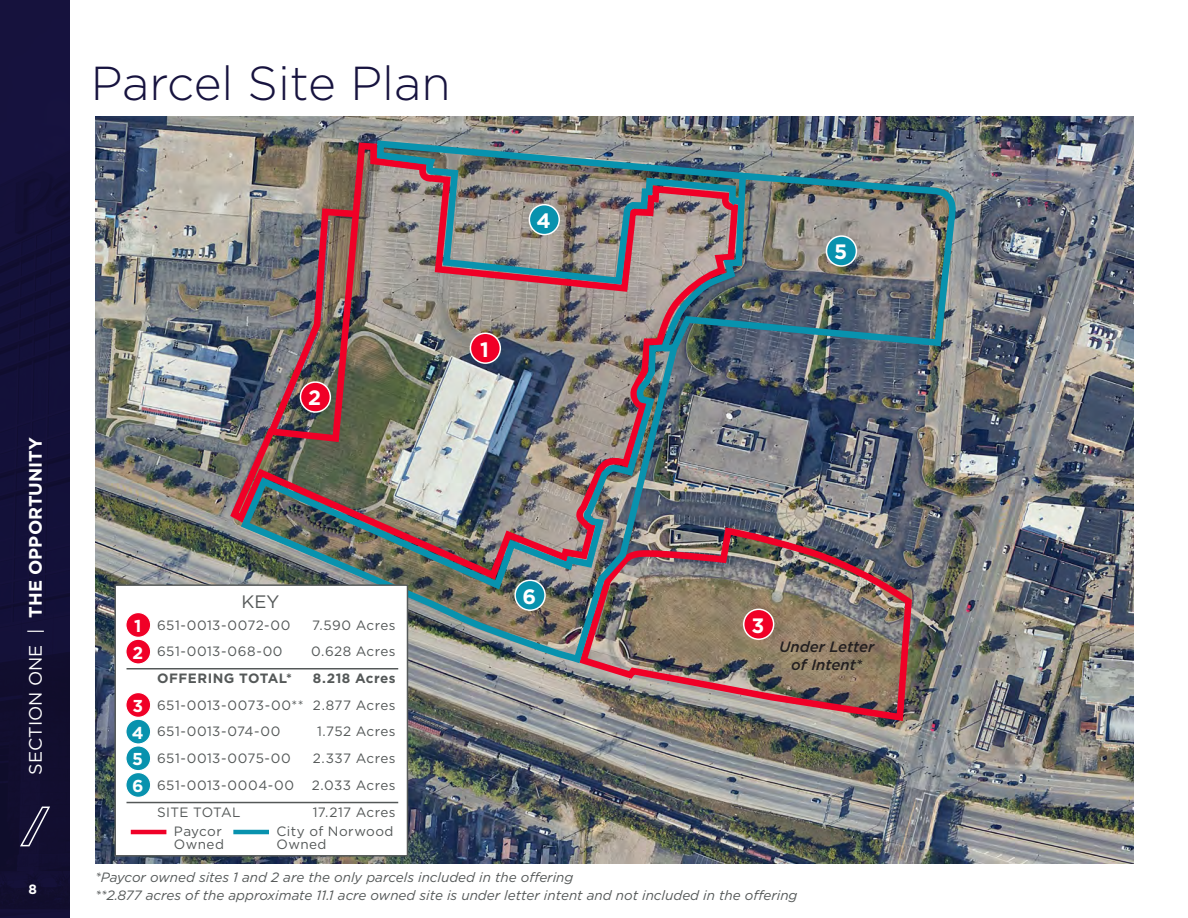
<style>
.page{position:relative;width:1188px;height:918px;background:#fff}
.page>*{position:absolute;margin:0;border:0;box-sizing:border-box;transform-origin:0 0}
.t1{font:300 47.55px "Gotham";color:#17133f}
.t2{font:700 20.85px "Gotham";color:#fff}
.t3{font:700 18px "Gotham";color:#fff}
.t4{font:18px "Gotham";color:#545858}
.t5{font:700 17.25px "Gotham";color:#fff}
.t6{font:italic 500 15px/18px "Gotham";color:#231f20;text-align:center}
.t7{font:13.5px/13.5px "Gotham";letter-spacing:.03em;color:#545858}
.t8{font:italic 13.5px "Gotham";color:#545858}
.t9{font:700 13.5px "Gotham";letter-spacing:.035em;color:#545858}
.t10{font:700 13.5px "Gotham";color:#fff}
.s1{font-weight:400}
</style>
<div class="page">
<div style="left:0;top:0;width:69px;height:918px;background:#17133f"></div>
<svg style="left:19px;top:806px;width:32px;height:42px"></svg>
<img style="left:95px;top:117px;width:1039px;height:747px">
<img style="left:226px;top:139px;width:516px;height:445px">
<img style="left:263px;top:205px;width:97px;height:134px">
<img style="left:575px;top:427px;width:340px;height:298px">
<img style="left:374px;top:137px;width:284px;height:151px">
<img style="left:658px;top:116px;width:306px;height:242px">
<img style="left:239px;top:339px;width:443px;height:364px">
<div style="left:470px;top:333px;width:30px;height:30px;background:#f00027;border-radius:50%"></div>
<div style="left:470px;top:333px;width:31px;height:31px;border:1px solid #fff;border-radius:50%"></div>
<div style="left:529px;top:205px;width:30px;height:30px;background:#0892ae;border-radius:50%"></div>
<div style="left:529px;top:204px;width:31px;height:31px;border:1px solid #fff;border-radius:50%"></div>
<div style="left:827px;top:236px;width:29px;height:30px;background:#0892ae;border-radius:50%"></div>
<div style="left:826px;top:235px;width:31px;height:32px;border:1px solid #fff;border-radius:50%"></div>
<div style="left:515px;top:580px;width:30px;height:30px;background:#0892ae;border-radius:50%"></div>
<div style="left:514px;top:580px;width:32px;height:31px;border:1px solid #fff;border-radius:50%"></div>
<div style="left:744px;top:609px;width:30px;height:30px;background:#f00027;border-radius:50%"></div>
<div style="left:743px;top:609px;width:31px;height:31px;border:1px solid #fff;border-radius:50%"></div>
<div style="left:300px;top:382px;width:30px;height:30px;background:#f00027;border-radius:50%"></div>
<div style="left:300px;top:381px;width:31px;height:32px;border:1px solid #fff;border-radius:50%"></div>
<div style="left:114px;top:584px;width:294px;height:273px;background:#fff;border:2px solid #545858"></div>
<div style="left:126px;top:613px;width:25px;height:24px;background:#f00027;border-radius:50%"></div>
<div style="left:125px;top:612px;width:26px;height:26px;border:1px solid #fff;border-radius:50%"></div>
<div style="left:126px;top:693px;width:25px;height:24px;background:#f00027;border-radius:50%"></div>
<div style="left:125px;top:692px;width:26px;height:26px;border:1px solid #fff;border-radius:50%"></div>
<div style="left:126px;top:639px;width:25px;height:25px;background:#f00027;border-radius:50%"></div>
<div style="left:125px;top:639px;width:26px;height:26px;border:1px solid #fff;border-radius:50%"></div>
<div style="left:126px;top:719px;width:25px;height:25px;background:#0892ae;border-radius:50%"></div>
<div style="left:125px;top:719px;width:26px;height:26px;border:1px solid #fff;border-radius:50%"></div>
<div style="left:126px;top:746px;width:25px;height:25px;background:#0892ae;border-radius:50%"></div>
<div style="left:125px;top:745px;width:26px;height:26px;border:1px solid #fff;border-radius:50%"></div>
<div style="left:126px;top:773px;width:25px;height:24px;background:#0892ae;border-radius:50%"></div>
<div style="left:125px;top:772px;width:26px;height:26px;border:1px solid #fff;border-radius:50%"></div>
<hr style="left:127px;top:668px;width:271px;height:2px;background:#545858">
<hr style="left:131px;top:830px;width:35px;height:4px;background:#f00027">
<hr style="left:233px;top:830px;width:36px;height:4px;background:#0892ae">
<hr style="left:127px;top:802px;width:271px;height:1px;background:#545858">
<h3 class="t3" style="left:24px;top:775px;width:339px;rotate:-90deg"><span class="s1">SECTION ONE |</span> THE OPPORTUNITY</h3>
<p class="t10" style="left:28px;top:881px;width:10px">8</p>
<p class="t1" style="left:91px;top:54px;width:361px">Parcel Site Plan</p>
<p class="t2" style="left:308px;top:384px;width:14px">2</p>
<p class="t2" style="left:480px;top:335px;width:10px">1</p>
<p class="t2" style="left:536px;top:207px;width:16px">4</p>
<p class="t4" style="left:242px;top:590px;width:39px">KEY</p>
<p class="t2" style="left:522px;top:582px;width:15px">6</p>
<p class="t5" style="left:134px;top:614px;width:9px">1</p>
<p class="t7" style="left:157px;top:618px;width:135px">651-0013-0072-00</p>
<p class="t7" style="left:312px;top:618px;width:85px">7.590 Acres</p>
<p class="t5" style="left:132px;top:641px;width:12px">2</p>
<p class="t7" style="left:157px;top:644px;width:127px">651-0013-068-00</p>
<p class="t7" style="left:311px;top:644px;width:86px">0.628 Acres</p>
<p class="t9" style="left:157px;top:669px;width:136px">OFFERING TOTAL*</p>
<p class="t9" style="left:313px;top:669px;width:84px">8.218 Acres</p>
<p class="t5" style="left:132px;top:694px;width:12px">3</p>
<p class="t7" style="left:157px;top:698px;width:240px">651-0013-0073-00** 2.877 Acres</p>
<p class="t5" style="left:132px;top:721px;width:13px">4</p>
<p class="t5" style="left:132px;top:748px;width:12px">5</p>
<p class="t5" style="left:132px;top:774px;width:13px">6</p>
<p class="t7" style="left:157px;top:724px;width:125px">651-0013-074-00</p>
<p class="t7" style="left:317px;top:724px;width:80px">1.752 Acres</p>
<p class="t7" style="left:157px;top:751px;width:135px">651-0013-0075-00</p>
<p class="t7" style="left:313px;top:751px;width:84px">2.337 Acres</p>
<p class="t7" style="left:157px;top:778px;width:139px">651-0013-0004-00</p>
<p class="t7" style="left:312px;top:778px;width:85px">2.033 Acres</p>
<p class="t7" style="left:157px;top:805px;width:85px">SITE TOTAL</p>
<p class="t7" style="left:313px;top:805px;width:84px">17.217 Acres</p>
<p class="t7" style="left:174px;top:824px;width:52px">Paycor<br>Owned</p>
<p class="t7" style="left:277px;top:824px;width:118px">City of Norwood<br>Owned</p>
<p class="t8" style="left:95px;top:869px;width:480px">*Paycor owned sites 1 and 2 are the only parcels included in the offering</p>
<p class="t2" style="left:834px;top:238px;width:15px">5</p>
<p class="t2" style="left:752px;top:611px;width:14px">3</p>
<p class="t6" style="left:779px;top:637px;width:97px">Under Letter of Intent*</p>
<p class="t8" style="left:95px;top:887px;width:704px">**2.877 acres of the approximate 11.1 acre owned site is under letter intent and not included in the offering</p>
</div>
